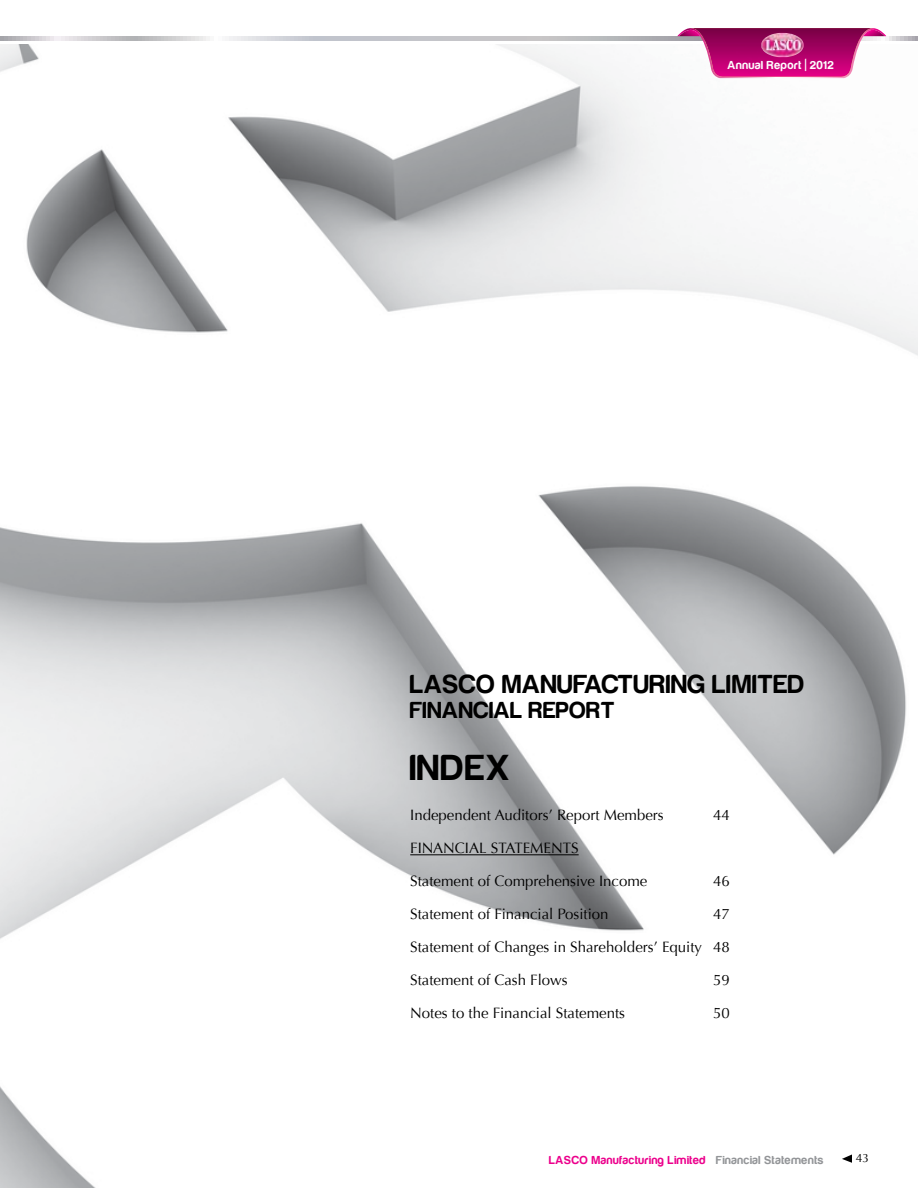
<style>
.page{position:relative;width:918px;height:1188px;background:#fff}
.page>*{position:absolute;margin:0;border:0;box-sizing:border-box;transform-origin:0 0}
.t1{font:37.5px "Harabara";color:#000}
.t2{font:27px "Harabara";letter-spacing:.025em;color:#000}
.t3{font:24px "Harabara";letter-spacing:.025em;color:#000}
.t4{font:15px "Optima";color:#000}
.t5{font:12px "Harabara";letter-spacing:.05em;color:#ec008c}
.t6{font:12px "Harabara";letter-spacing:.05em;color:#fff}
.t7{font:12px "Optima";color:#000}
.s1{color:#939598}
</style>
<div class="page">
<svg style="left:0;top:36px;width:918px;height:5px;background:#c8c8cc"></svg>
<svg style="left:677px;top:28px;width:209px;height:16px;background:#9c296b"></svg>
<img style="left:761px;top:33px;width:43px;height:11px">
<img style="left:0;top:44px;width:918px;height:1144px">
<hr style="left:410px;top:854px;width:169px;height:1px;background:#000">
<p class="t6" style="left:728px;top:59px;width:108px">Annual Report | 2012</p>
<h2 class="t2" style="left:410px;top:670px;width:129px">LASCO Manufacturing</h2>
<h2 class="t2" style="left:713px;top:670px;width:93px">LIMITED</h2>
<h3 class="t3" style="left:410px;top:698px;width:134px">FINANCIAL report</h3>
<h1 class="t1" style="left:410px;top:748px;width:20px">inde</h1>
<h1 class="t1" style="left:487px;top:748px;width:25px">x</h1>
<p class="t4" style="left:410px;top:807px;width:255px">Independent Auditors’ Report Members</p>
<p class="t4" style="left:713px;top:807px;width:18px">44</p>
<p class="t4" style="left:410px;top:840px;width:170px">FINANCIAL STATEMENTS</p>
<p class="t4" style="left:410px;top:873px;width:239px">Statement of Comprehensive Income</p>
<p class="t4" style="left:713px;top:873px;width:18px">46</p>
<p class="t4" style="left:410px;top:906px;width:200px">Statement of Financial Position</p>
<p class="t4" style="left:713px;top:906px;width:18px">47</p>
<p class="t4" style="left:410px;top:939px;width:321px">Statement of Changes in Shareholders’ Equity 48</p>
<p class="t4" style="left:410px;top:972px;width:159px">Statement of Cash Flows</p>
<p class="t4" style="left:713px;top:972px;width:18px">59</p>
<p class="t4" style="left:410px;top:1005px;width:216px">Notes to the Financial Statements</p>
<p class="t4" style="left:713px;top:1005px;width:18px">50</p>
<p class="t5" style="left:549px;top:1154px;width:276px">LASCO Manufacturing Limited <span class="s1">Financial Statements</span></p>
<p class="t7" style="left:856px;top:1151px;width:15px">43</p>
</div>
